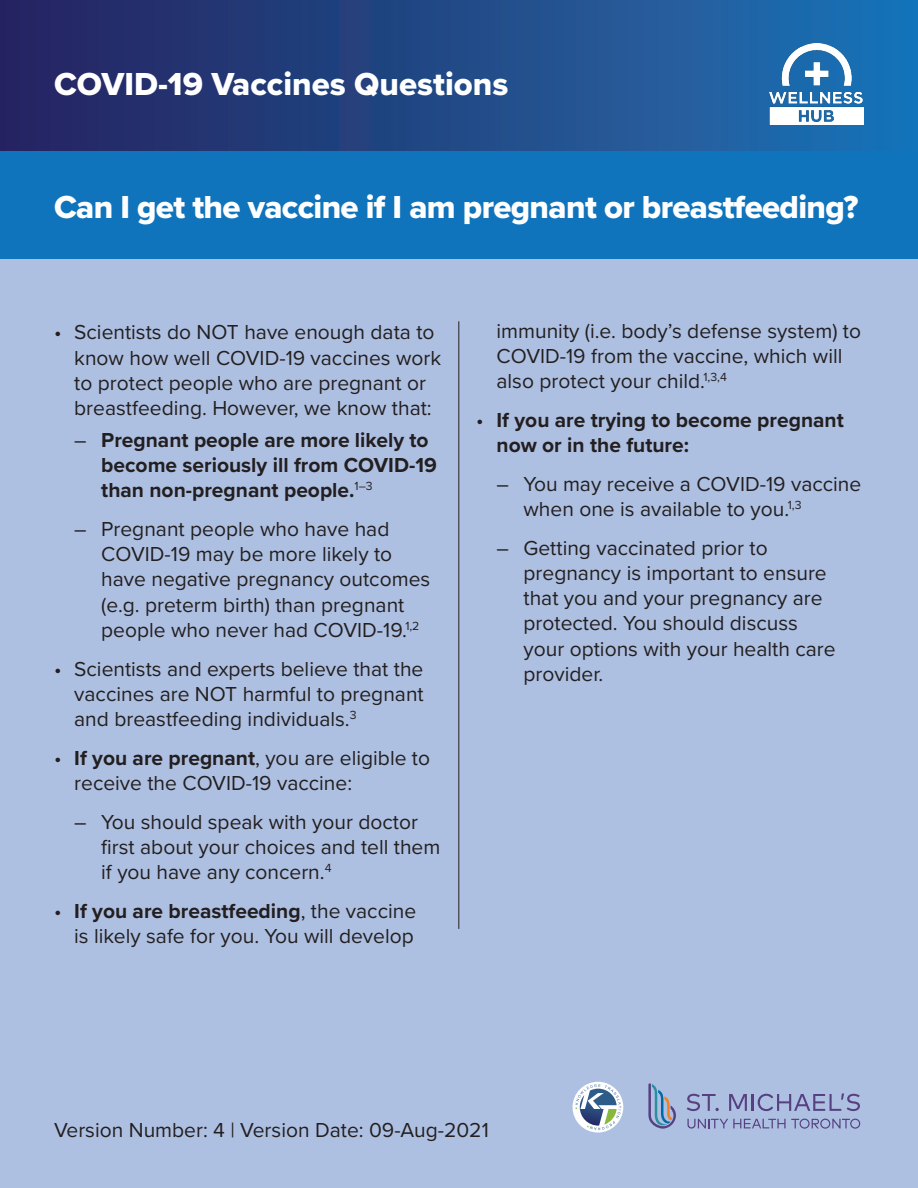
<style>
.page{position:relative;width:918px;height:1188px;background:#aec0e2}
.page>*{position:absolute;margin:0;border:0;box-sizing:border-box;transform-origin:0 0}
.t1{font:33px "Proxima Nova Extrabld";letter-spacing:-.02em;color:#fff}
.t2{font:33px "Proxima Nova Extrabld";color:#fff}
.Paragraph{font:21px/25.2px "Proxima Nova";color:#231f20}
.t3{font:700 21px/25.2px "Proxima Nova";color:#231f20}
.s1{font-weight:400}
.s2{font-weight:700}
</style>
<div class="page">
<div style="left:0;top:0;width:918px;height:151px;background:linear-gradient(to right,#25225d,#1f75b7)"></div>
<img style="left:770px;top:43px;width:94px;height:81px">
<hr style="left:459px;top:321px;width:1px;height:608px;background:#231f20">
<div style="left:573px;top:1082px;width:50px;height:51px;background:#fff;border-radius:50%"></div>
<svg style="left:687px;top:1094px;width:32px;height:17px"></svg>
<svg style="left:729px;top:1094px;width:131px;height:17px"></svg>
<svg style="left:648px;top:1083px;width:28px;height:46px"></svg>
<svg style="left:687px;top:1119px;width:173px;height:10px"></svg>
<svg style="left:575px;top:1084px;width:46px;height:46px"></svg>
<div style="left:0;top:151px;width:918px;height:108px;background:#1074bc"></div>
<p class="t2" style="left:54px;top:59px;width:456px">COVID-19 Vaccines Questions</p>
<p class="t1" style="left:54px;top:183px;width:806px">Can I get the vaccine if I am pregnant or breastfeeding?</p>
<p class="Paragraph" style="left:74px;top:319px;width:368px;text-indent:-20px">• Scientists do NOT have enough data to know how well COVID-19 vaccines work to protect people who are pregnant or breastfeeding. However, we know that:</p>
<p class="t3" style="left:101px;top:427px;width:337px;text-indent:-27px"><span class="s1">―</span> Pregnant people are more likely to become seriously ill from COVID-19 than non-pregnant people.<sup>1–3</sup></p>
<p class="Paragraph" style="left:101px;top:516px;width:331px;text-indent:-27px">― Pregnant people who have had<br>COVID-19 may be more likely to have negative pregnancy outcomes (e.g. preterm birth) than pregnant people who never had COVID-19.<sup>1,2</sup></p>
<p class="Paragraph" style="left:74px;top:655px;width:351px;text-align:justify;text-indent:-20px">• Scientists and experts believe that the vaccines are NOT harmful to pregnant and breastfeeding individuals.<sup>3</sup></p>
<p class="Paragraph" style="left:74px;top:744px;width:357px;text-indent:-20px">• <span class="s2">If you are pregnant</span>, you are eligible to receive the COVID-19 vaccine:</p>
<p class="Paragraph" style="left:101px;top:808px;width:341px;text-indent:-27px">― You should speak with your doctor first about your choices and tell them if you have any concern.<sup>4</sup></p>
<p class="Paragraph" style="left:54px;top:897px;width:364px;text-align:right">• <span class="s2">If you are breastfeeding</span>, the vaccine is likely safe for you. You will develop</p>
<p class="Paragraph" style="left:497px;top:317px;width:366px">immunity (i.e. body’s defense system) to<br>COVID-19 from the vaccine, which will also protect your child.<sup>1,3,4</sup></p>
<p class="t3" style="left:497px;top:407px;width:349px;text-indent:-20px"><span class="s1">•</span> If you are trying to become pregnant now or in the future:</p>
<p class="Paragraph" style="left:524px;top:470px;width:339px;text-indent:-27px">― You may receive a COVID-19 vaccine when one is available to you.<sup>1,3</sup></p>
<p class="Paragraph" style="left:524px;top:534px;width:314px;text-indent:-27px">― Getting vaccinated prior to pregnancy is important to ensure that you and your pregnancy are protected. You should discuss your options with your health care provider.</p>
<p class="Paragraph" style="left:54px;top:1117px;width:436px">Version Number: 4 | Version Date: 09-Aug-2021</p>
</div>
